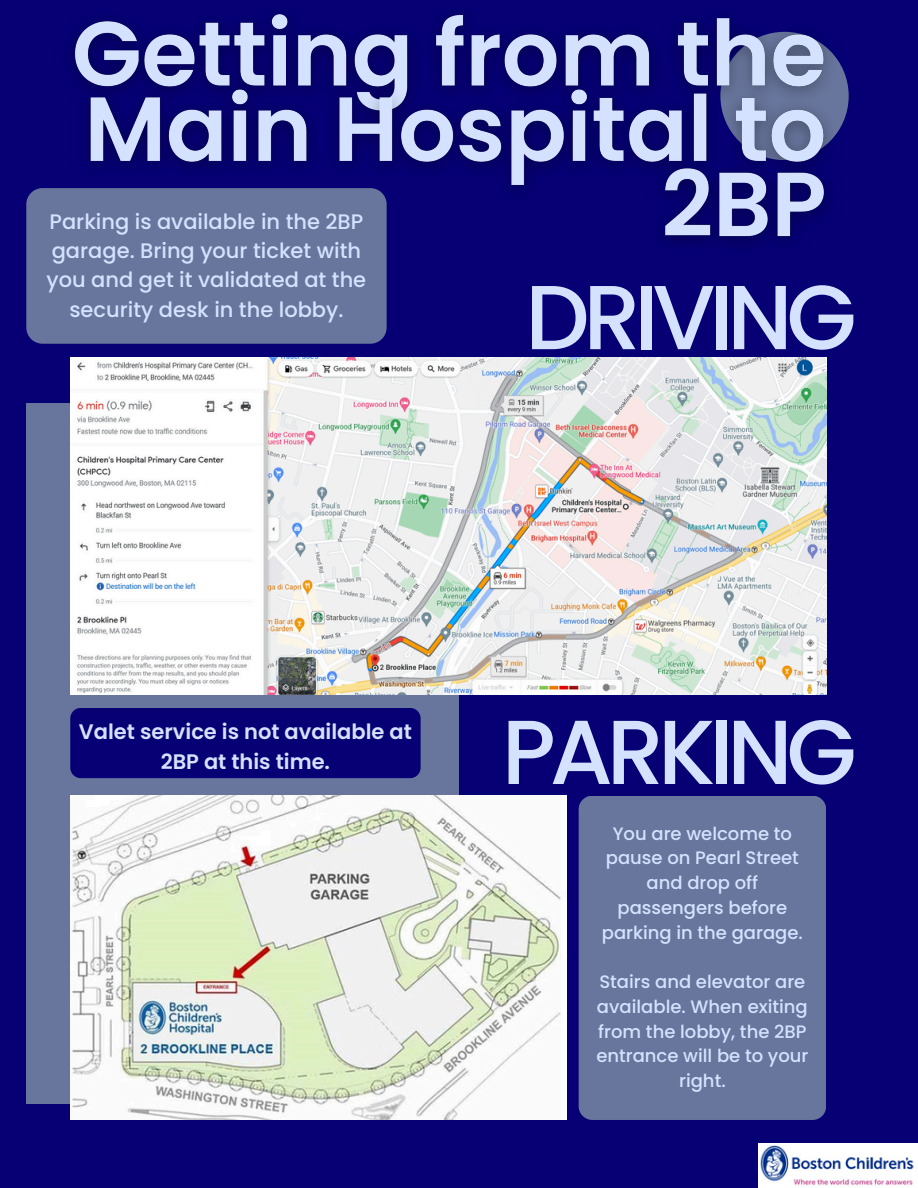
<style>
.page{position:relative;width:918px;height:1188px;background:#060074}
.page>*{position:absolute;margin:0;border:0;box-sizing:border-box;transform-origin:0 0}
.t1{font:500 90.9px "Poppins";letter-spacing:-.07em;color:#d4e2ff}
.t2{font:500 21px/29.2px "Poppins";color:#d4e2ff;text-align:center}
.t3{font:600 21px/29.2px "Poppins";color:#d4e2ff;text-align:center}
.t4{font:500 18px/24.8px "Poppins";color:#d4e2ff;text-align:center}
</style>
<div class="page">
<div style="left:26px;top:403px;width:433px;height:701px;background:#68759c"></div>
<img style="left:70px;top:357px;width:756px;height:338px">
<div style="left:26px;top:188px;width:361px;height:156px;background:#68759c"></div>
<div style="left:70px;top:708px;width:351px;height:70px;background:#060074"></div>
<img style="left:758px;top:1143px;width:160px;height:45px">
<img style="left:70px;top:796px;width:496px;height:324px">
<img style="left:51px;top:14px;width:798px;height:255px">
<div style="left:579px;top:796px;width:247px;height:324px;background:#68759c"></div>
<p class="t2" style="left:47px;top:207px;width:321px">Parking is available in the 2BP garage. Bring your ticket with you and get it validated at the security desk in the lobby.</p>
<h3 class="t1" style="left:525px;top:254px;width:333px">DRIVING</h3>
<p class="t3" style="left:79px;top:717px;width:334px">Valet service is not available at<br>2BP at this time.</p>
<h1 class="t1" style="left:502px;top:689px;width:356px">PARKING</h1>
<p class="t4" style="left:602px;top:821px;width:203px">You are welcome to pause on Pearl Street and drop off passengers before parking in the garage.</p>
<p class="t4" style="left:596px;top:970px;width:214px">Stairs and elevator are available. When exiting from the lobby, the 2BP entrance will be to your right.</p>
</div>
